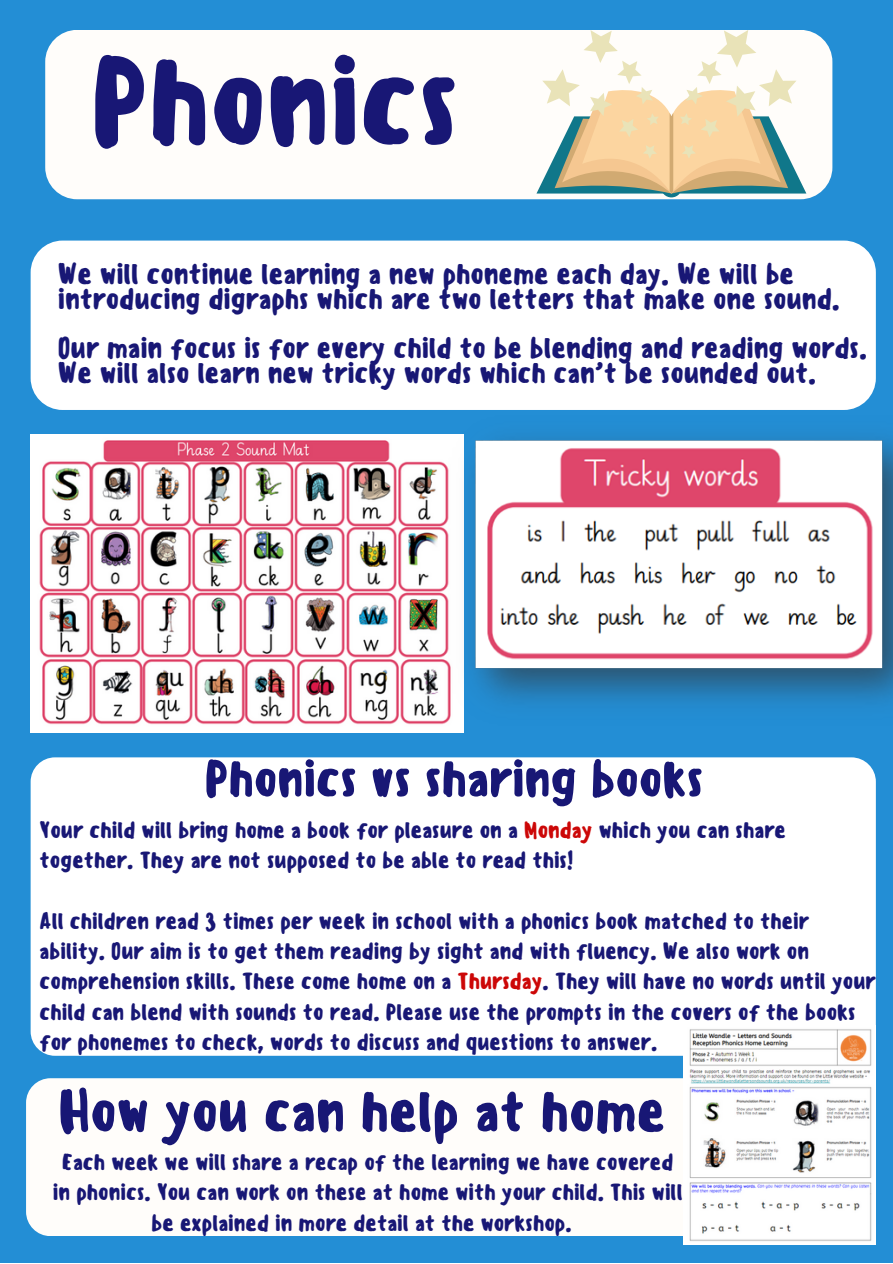
<style>
.page{position:relative;width:893px;height:1264px;background:#fff}
.page>*{position:absolute;margin:0;border:0;box-sizing:border-box;transform-origin:0 0}
.t1{font:500 121.2px "Sensei";letter-spacing:-.025em;color:#181775}
.t2{font:500 56.1px "Sensei";letter-spacing:-.025em;color:#181775}
.t3{font:500 50.25px "Sensei";letter-spacing:-.025em;color:#181775}
.t4{font:500 28.5px/24.8px "Sensei";letter-spacing:-.025em;color:#181775}
.t5{font:500 22.5px/30.3px "Sensei";letter-spacing:-.025em;color:#181775}
.s1{color:#cc0707}
</style>
<div class="page">
<div style="left:0;top:0;width:892px;height:1262px;background:#238ed5"></div>
<div style="left:45px;top:30px;width:787px;height:169px;background:#fffdfa;border-radius:32px"></div>
<div style="left:31px;top:240px;width:844px;height:170px;background:#fff;border-radius:32px"></div>
<svg style="left:536px;top:30px;width:270px;height:167px"></svg>
<div style="left:31px;top:757px;width:844px;height:298px;background:#fff;border-radius:24px"></div>
<div style="left:26px;top:1078px;width:718px;height:158px;background:#fffdfa;border-radius:24px"></div>
<img style="left:683px;top:1029px;width:192px;height:215px">
<img style="left:31px;top:435px;width:432px;height:297px">
<img style="left:444px;top:434px;width:448px;height:297px">
<p class="t1" style="left:89px;top:30px;width:373px">Phonics</p>
<p class="t4" style="left:58px;top:261px;width:784px">We will continue learning a new phoneme each day. We will be introducing digraphs which are two letters that make one sound.</p>
<p class="t4" style="left:58px;top:335px;width:811px">Our main focus is for every child to be blending and reading words.<br>We will also learn new tricky words which can’t be sounded out.</p>
<p class="t3" style="left:204px;top:748px;width:501px">Phonics vs sharing books</p>
<p class="t5" style="left:39px;top:814px;width:748px">Your child will bring home a book for pleasure on a <span class="s1">Monday</span> which you can share together. They are not supposed to be able to read this!</p>
<p class="t5" style="left:39px;top:905px;width:838px">All children read 3 times per week in school with a phonics book matched to their ability. Our aim is to get them reading by sight and with fluency. We also work on comprehension skills. These come home on a <span class="s1">Thursday</span>. They will have no words until your child can blend with sounds to read. Please use the prompts in the covers of the books for phonemes to check, words to discuss and questions to answer.</p>
<p class="t2" style="left:58px;top:1078px;width:610px">How you can help at home</p>
<p class="t5" style="left:53px;top:1146px;width:631px;text-align:center">Each week we will share a recap of the learning we have covered in phonics. You can work on these at home with your child. This will be explained in more detail at the workshop.</p>
</div>
